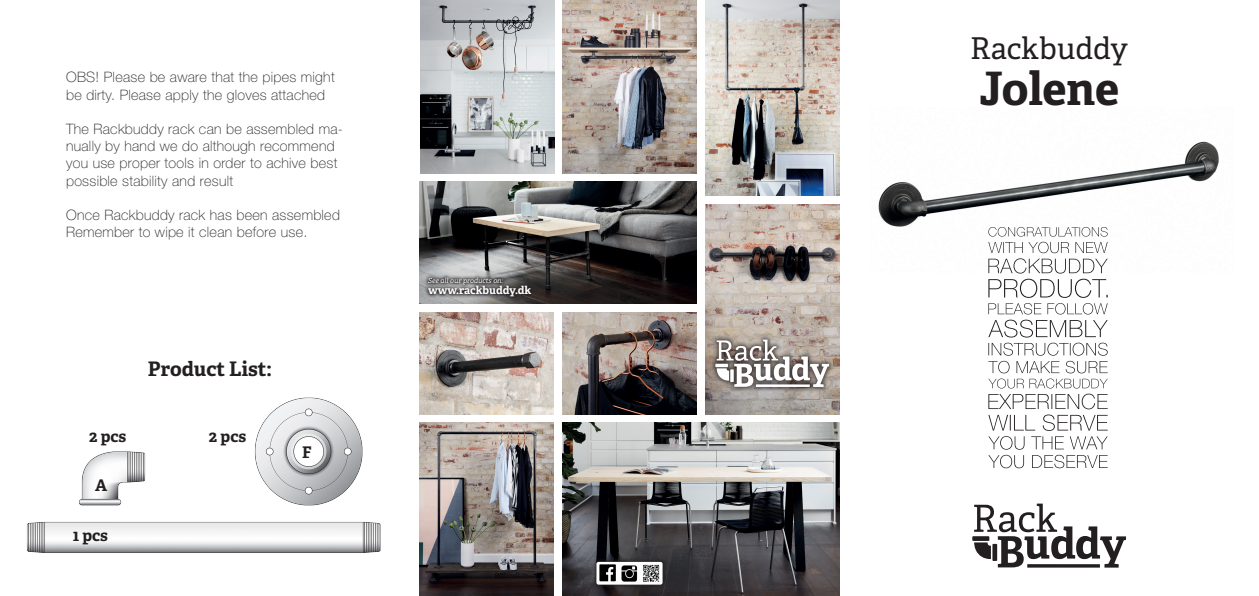
<style>
.page{position:relative;width:1259px;height:596px;background:#fff}
.page>*{position:absolute;margin:0;border:0;box-sizing:border-box;transform-origin:0 0}
.t1{font:700 46px "Adelle PE";letter-spacing:-.005em;color:#231f20}
.t2{font:30px "Adelle PE";color:#231f20}
.t3{font:700 20px "Adelle PE";color:#231f20}
.t4{font:700 16px "Adelle PE";letter-spacing:-.01em;color:#231f20}
.t5{font:100 14.3px/17.2px "Helvetica Neue LT";letter-spacing:.02em;color:#231f20}
.t6{font:700 11px "Adelle PE";letter-spacing:-.005em;color:#fff}
.t7{font:italic 7px "Adelle PE";color:#fff}
</style>
<div class="page">
<img style="left:878px;top:141px;width:341px;height:119px">
<svg style="left:974px;top:503px;width:152px;height:64px"></svg>
<svg style="left:972px;top:536px;width:17px;height:4px"></svg>
<svg style="left:988px;top:436px;width:119px;height:32px"></svg>
<svg style="left:988px;top:227px;width:119px;height:203px"></svg>
<img style="left:420px;top:0;width:134px;height:173px">
<img style="left:562px;top:0;width:134px;height:173px">
<img style="left:562px;top:312px;width:134px;height:102px">
<img style="left:420px;top:422px;width:134px;height:173px">
<img style="left:705px;top:204px;width:134px;height:210px">
<img style="left:562px;top:422px;width:277px;height:173px">
<img style="left:420px;top:181px;width:276px;height:122px">
<img style="left:705px;top:0;width:134px;height:196px">
<img style="left:420px;top:312px;width:134px;height:102px">
<div style="left:709px;top:334px;width:126px;height:58px;background:#231f20;opacity:.75"></div>
<svg style="left:716px;top:339px;width:113px;height:47px"></svg>
<svg style="left:715px;top:363px;width:13px;height:4px"></svg>
<svg style="left:423px;top:273px;width:112px;height:28px"></svg>
<svg style="left:592px;top:557px;width:75px;height:32px"></svg>
<img style="left:596px;top:561px;width:66px;height:23px">
<img style="left:27px;top:397px;width:354px;height:156px">
<p class="t5" style="left:66px;top:69px;width:270px">OBS! Please be aware that the pipes might be dirty. Please apply the gloves attached</p>
<p class="t5" style="left:66px;top:120px;width:278px">The Rackbuddy rack can be assembled ma&shy;nually by hand we do although recommend you use proper tools in order to achive best possible stability and result</p>
<p class="t5" style="left:66px;top:206px;width:275px">Once Rackbuddy rack has been assembled<br>Remember to wipe it clean before use.</p>
<h3 class="t3" style="left:148px;top:354px;width:125px">Product List:</h3>
<p class="t4" style="left:89px;top:424px;width:39px">2 pcs</p>
<p class="t4" style="left:209px;top:424px;width:39px">2 pcs</p>
<p class="t4" style="left:95px;top:473px;width:14px">A</p>
<p class="t4" style="left:73px;top:523px;width:37px">1 pcs</p>
<p class="t4" style="left:302px;top:440px;width:11px">F</p>
<p class="t7" style="left:428px;top:276px;width:77px">See all our products on:</p>
<p class="t6" style="left:428px;top:282px;width:105px">www.rackbuddy.dk</p>
<h2 class="t2" style="left:970px;top:26px;width:159px">Rackbuddy</h2>
<h1 class="t1" style="left:979px;top:55px;width:142px">Jolene</h1>
</div>
